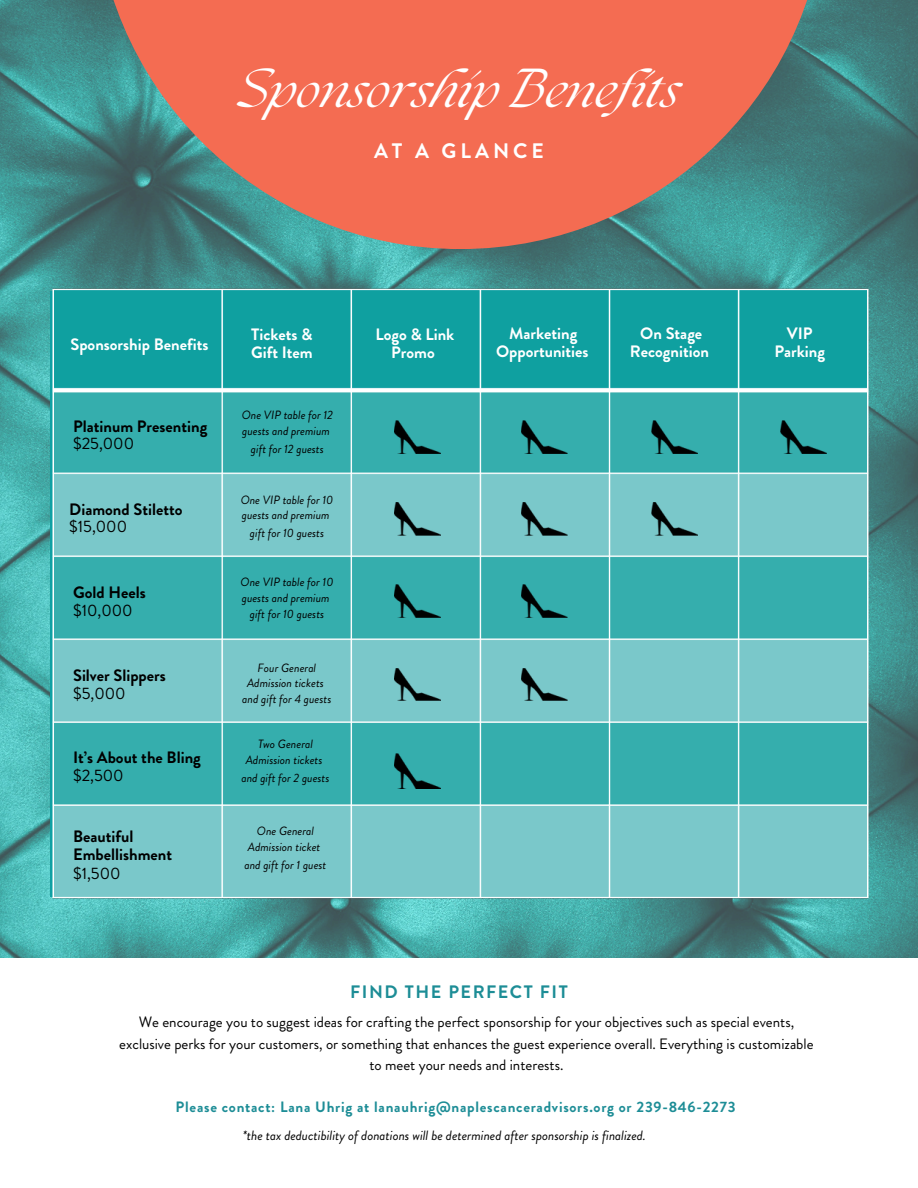
<style>
.page{position:relative;width:918px;height:1188px;background:#fff}
.page>*{position:absolute;margin:0;border:0;box-sizing:border-box;transform-origin:0 0}
.t1{font:italic 48px "The Seasons";color:#fff}
.t2{font:700 21px "Brandon Grotesque";letter-spacing:.19em;color:#fff}
.t3{font:700 18px "Brandon Grotesque";letter-spacing:.085em;color:#1d8d96}
.t4{font:700 16.5px/18px "Brandon Grotesque";color:#000}
.t5{font:700 16.5px/18px "Brandon Grotesque";color:#fff;text-align:center}
.t6{font:16.5px "Brandon Grotesque";color:#000}
.t7{font:15px/21.3px "Brandon Grotesque";color:#000;text-align:center}
.t8{font:700 15px "Brandon Grotesque";letter-spacing:.05em;color:#1d8d96}
.t9{font:italic 13.5px "Brandon Grotesque";color:#000}
.t10{font:italic 12px/15.8px "Brandon Grotesque";color:#000;text-align:center}
.s1{font-weight:400}
</style>
<div class="page">
<img style="left:0;top:0;width:918px;height:958px">
<img style="left:45px;top:282px;width:831px;height:624px">
<img style="left:395px;top:421px;width:46px;height:32px">
<img style="left:395px;top:503px;width:46px;height:32px">
<img style="left:395px;top:584px;width:46px;height:33px">
<img style="left:395px;top:668px;width:46px;height:33px">
<img style="left:395px;top:754px;width:46px;height:34px">
<img style="left:522px;top:421px;width:46px;height:32px">
<img style="left:522px;top:503px;width:46px;height:32px">
<img style="left:522px;top:584px;width:46px;height:33px">
<img style="left:522px;top:668px;width:46px;height:33px">
<img style="left:652px;top:421px;width:46px;height:32px">
<img style="left:652px;top:503px;width:46px;height:32px">
<img style="left:780px;top:421px;width:46px;height:32px">
<svg style="left:94px;top:0;width:732px;height:249px;background:#bd7361"></svg>
<p class="t1" style="left:238px;top:69px;width:443px">Sponsorship Benefits</p>
<h6 class="t2" style="left:374px;top:136px;width:171px">AT A GLANCE</h6>
<p class="t5" style="left:70px;top:335px;width:139px">Sponsorship Benefits</p>
<p class="t4" style="left:73px;top:418px;width:136px">Platinum Presenting</p>
<p class="t6" style="left:73px;top:432px;width:63px">$25,000</p>
<p class="t4" style="left:69px;top:501px;width:115px">Diamond Stiletto</p>
<p class="t6" style="left:69px;top:515px;width:59px">$15,000</p>
<p class="t4" style="left:73px;top:583px;width:74px">Gold Heels <span class="s1">$10,000</span></p>
<p class="t4" style="left:73px;top:666px;width:94px">Silver Slippers <span class="s1">$5,000</span></p>
<h4 class="t4" style="left:73px;top:749px;width:129px">It’s About the Bling</h4>
<h5 class="t6" style="left:73px;top:764px;width:52px">$2,500</h5>
<p class="t4" style="left:73px;top:827px;width:101px">Beautiful<br>Embellishment</p>
<p class="t6" style="left:73px;top:862px;width:49px">$1,500</p>
<p class="t5" style="left:251px;top:326px;width:63px;text-align:left">Tickets &amp;<br>Gift Item</p>
<h5 class="t5" style="left:375px;top:326px;width:80px">Logo &amp; Link<br>Promo</h5>
<p class="t5" style="left:496px;top:325px;width:94px">Marketing<br>Opportunities</p>
<p class="t5" style="left:630px;top:325px;width:81px">On Stage<br>Recognition</p>
<h5 class="t5" style="left:774px;top:325px;width:52px">VIP<br>Parking</h5>
<p class="t10" style="left:242px;top:408px;width:93px;text-align:left">One VIP table for 12 guests and premium</p>
<h4 class="t10" style="left:251px;top:441px;width:74px">gift for 12 guests</h4>
<p class="t10" style="left:241px;top:492px;width:94px;text-align:left">One VIP table for 10 guests and premium</p>
<p class="t10" style="left:250px;top:526px;width:76px">gift for 10 guests</p>
<p class="t10" style="left:241px;top:574px;width:94px;text-align:left">One VIP table for 10 guests and premium</p>
<p class="t10" style="left:250px;top:606px;width:76px">gift for 10 guests</p>
<p class="t10" style="left:247px;top:660px;width:78px">Four General<br>Admission tickets</p>
<p class="t10" style="left:242px;top:691px;width:91px">and gift for 4 guests</p>
<p class="t10" style="left:246px;top:736px;width:78px">Two General<br>Admission tickets</p>
<p class="t10" style="left:241px;top:770px;width:89px">and gift for 2 guests</p>
<h4 class="t10" style="left:248px;top:824px;width:74px">One General<br>Admission ticket</h4>
<h5 class="t10" style="left:245px;top:857px;width:83px">and gift for 1 guest</h5>
<h5 class="t3" style="left:350px;top:979px;width:219px">FIND THE PERFECT FIT</h5>
<p class="t7" style="left:119px;top:1012px;width:696px">We encourage you to suggest ideas for crafting the perfect sponsorship for your objectives such as special events, exclusive perks for your customers, or something that enhances the guest experience overall. Everything is customizable to meet your needs and interests.</p>
<p class="t8" style="left:176px;top:1096px;width:561px">Please contact: Lana Uhrig at lanauhrig@naplescanceradvisors.org or 239-846-2273</p>
<h3 class="t9" style="left:243px;top:1126px;width:405px">*the tax deductibility of donations will be determined after sponsorship is finalized.</h3>
</div>
